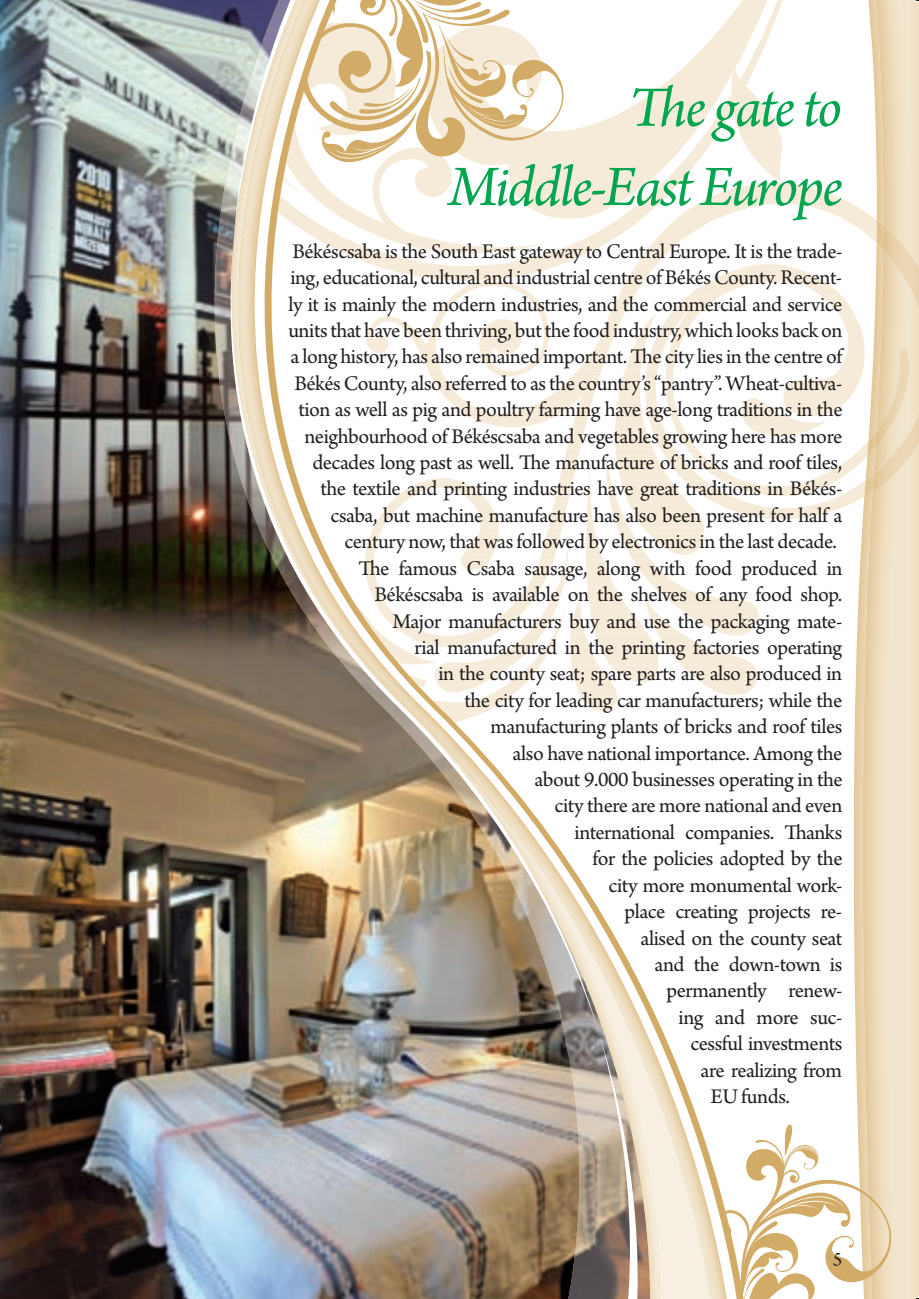
<style>
.page{position:relative;width:919px;height:1299px;background:#fff}
.page>*{position:absolute;margin:0;border:0;box-sizing:border-box;transform-origin:0 0}
.t1{font:italic 60px/79.2px "Arno Pro";letter-spacing:-.035em;color:#00a54f;text-align:right}
.t2{font:22px "Arno Pro";letter-spacing:-.02em;color:#231f20}
.t3{font:20px "Arno Pro";color:#231f20}
</style>
<div class="page">
<img style="left:853px;top:0;width:20px;height:1123px">
<img style="left:862px;top:492px;width:56px;height:806px">
<img style="left:873px;top:0;width:45px;height:225px">
<img style="left:876px;top:220px;width:7px;height:5px">
<img style="left:872px;top:225px;width:46px;height:267px">
<img style="left:872px;top:431px;width:4px;height:25px">
<img style="left:875px;top:347px;width:40px;height:100px">
<svg style="left:747px;top:0;width:125px;height:722px"></svg>
<svg style="left:747px;top:1123px;width:146px;height:175px"></svg>
<img style="left:0;top:0;width:83px;height:1298px">
<svg style="left:682px;top:4px;width:58px;height:1294px"></svg>
<img style="left:714px;top:1063px;width:16px;height:235px">
<img style="left:682px;top:825px;width:32px;height:473px">
<img style="left:83px;top:0;width:599px;height:1298px">
<h1 class="t1" style="left:448px;top:72px;width:395px">The gate to<br>Middle-East Europe</h1>
<p class="t2" style="left:292px;top:243px;width:551px">Békéscsaba is the South East gateway to Central Europe. It is the trade-</p>
<p class="t2" style="left:290px;top:269px;width:553px">ing, educational, cultural and industrial centre of Békés County. Recent-</p>
<p class="t2" style="left:288px;top:295px;width:555px">ly it is mainly the modern industries, and the commercial and service</p>
<p class="t2" style="left:288px;top:322px;width:555px">units that have been thriving, but the food industry, which looks back on</p>
<p class="t2" style="left:290px;top:348px;width:553px">a long history, has also remained important. The city lies in the centre of</p>
<p class="t2" style="left:294px;top:375px;width:549px">Békés County, also referred to as the country’s “pantry”. Wheat-cultiva-</p>
<p class="t2" style="left:298px;top:401px;width:545px">tion as well as pig and poultry farming have age-long traditions in the</p>
<p class="t2" style="left:304px;top:427px;width:539px">neighbourhood of Békéscsaba and vegetables growing here has more</p>
<p class="t2" style="left:312px;top:454px;width:531px">decades long past as well. The manufacture of bricks and roof tiles,</p>
<p class="t2" style="left:320px;top:480px;width:523px">the textile and printing industries have great traditions in Békés-</p>
<p class="t2" style="left:330px;top:507px;width:513px">csaba, but machine manufacture has also been present for half a</p>
<p class="t2" style="left:344px;top:533px;width:494px">century now, that was followed by electronics in the last decade.</p>
<p class="t2" style="left:358px;top:559px;width:485px">The famous Csaba sausage, along with food produced in</p>
<p class="t2" style="left:374px;top:586px;width:469px">Békéscsaba is available on the shelves of any food shop.</p>
<p class="t2" style="left:392px;top:612px;width:451px">Major manufacturers buy and use the packaging mate-</p>
<p class="t2" style="left:414px;top:639px;width:429px">rial manufactured in the printing factories operating</p>
<p class="t2" style="left:438px;top:665px;width:405px">in the county seat; spare parts are also produced in</p>
<p class="t2" style="left:464px;top:691px;width:379px">the city for leading car manufacturers; while the</p>
<p class="t2" style="left:490px;top:718px;width:353px">manufacturing plants of bricks and roof tiles</p>
<p class="t2" style="left:512px;top:744px;width:331px">also have national importance. Among the</p>
<p class="t2" style="left:534px;top:771px;width:310px">about 9.000 businesses operating in the</p>
<p class="t2" style="left:554px;top:797px;width:289px">city there are more national and even</p>
<p class="t2" style="left:574px;top:823px;width:269px">international companies. Thanks</p>
<p class="t2" style="left:592px;top:850px;width:251px">for the policies adopted by the</p>
<p class="t2" style="left:608px;top:876px;width:235px">city more monumental work-</p>
<p class="t2" style="left:624px;top:903px;width:219px">place creating projects re-</p>
<p class="t2" style="left:640px;top:929px;width:203px">alised on the county seat</p>
<p class="t2" style="left:654px;top:955px;width:189px">and the down-town is</p>
<p class="t2" style="left:666px;top:982px;width:177px">permanently renew-</p>
<p class="t2" style="left:678px;top:1008px;width:165px">ing and more suc-</p>
<p class="t2" style="left:690px;top:1035px;width:153px">cessful investments</p>
<p class="t2" style="left:700px;top:1061px;width:143px">are realizing from</p>
<p class="t2" style="left:710px;top:1087px;width:81px">EU funds.</p>
<p class="t3" style="left:832px;top:1250px;width:11px">5</p>
</div>
